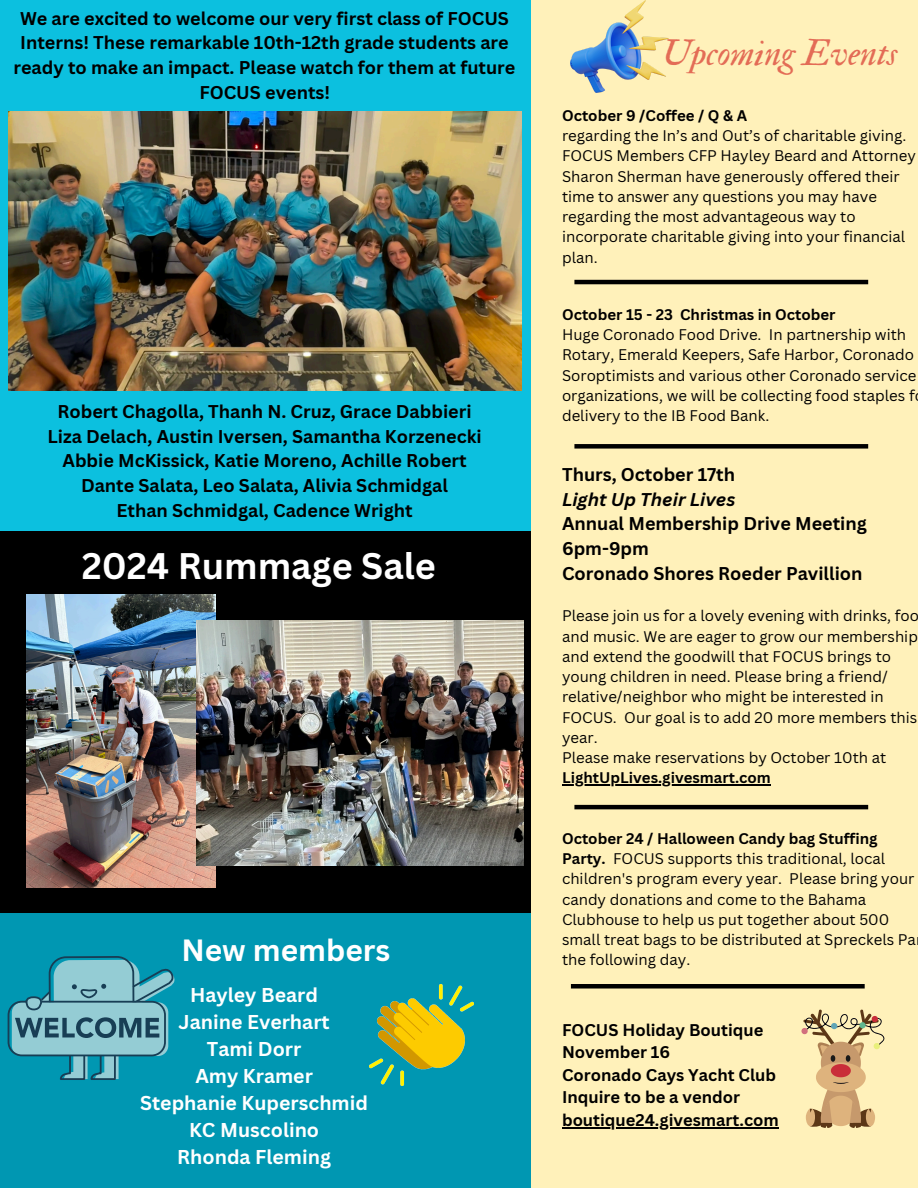
<style>
.page{position:relative;width:918px;height:1188px;background:#fff}
.page>*{position:absolute;margin:0;border:0;box-sizing:border-box;transform-origin:0 0}
.t1{font:36.15px "IM FELL Double Pica Italic";color:#e36c56}
.t2{font:700 36px "Canva Sans";color:#fff}
.t3{font:700 29.85px "Canva Sans";color:#fff}
.t4{font:700 19.5px/27px "Canva Sans";color:#fff;text-align:center}
.t5{font:700 18px/24.8px "Canva Sans";color:#000;text-align:center}
.t6{font:italic 700 18px "Canva Sans";color:#000}
.t7{font:700 16.5px/22.5px "Canva Sans";color:#000}
.t8{font:15px/20.2px "Canva Sans";color:#000}
.t9{font:700 15px "Canva Sans";color:#000}
.s1{font-weight:700}
</style>
<div class="page">
<div style="left:531px;top:136px;width:387px;height:1052px;background:#fff1ba"></div>
<div style="left:531px;top:0;width:387px;height:258px;background:#fff1ba"></div>
<img style="left:571px;top:0;width:98px;height:92px">
<hr style="left:574px;top:280px;width:294px;height:4px;background:#000">
<div style="left:0;top:913px;width:531px;height:275px;background:#0097b2"></div>
<svg style="left:7px;top:956px;width:168px;height:124px"></svg>
<img style="left:370px;top:984px;width:103px;height:101px">
<div style="left:0;top:531px;width:531px;height:382px;background:#000"></div>
<img style="left:27px;top:595px;width:189px;height:292px">
<img style="left:196px;top:620px;width:328px;height:246px">
<div style="left:0;top:0;width:531px;height:531px;background:#0cc0df"></div>
<img style="left:9px;top:112px;width:513px;height:279px">
<hr style="left:562px;top:785px;width:209px;height:1px;background:#000">
<div style="left:574px;top:444px;width:294px;height:5px;background:#000"></div>
<hr style="left:574px;top:805px;width:294px;height:4px;background:#000">
<div style="left:571px;top:984px;width:294px;height:5px;background:#000"></div>
<svg style="left:801px;top:1009px;width:84px;height:119px"></svg>
<hr style="left:562px;top:1127px;width:217px;height:1px;background:#000">
<p class="t5" style="left:14px;top:5px;width:503px">We are excited to welcome our very first class of FOCUS Interns! These remarkable 10th-12th grade students are ready to make an impact. Please watch for them at future FOCUS events!</p>
<p class="t5" style="left:47px;top:399px;width:436px">Robert Chagolla, Thanh N. Cruz, Grace Dabbieri Liza Delach, Austin Iversen, Samantha Korzenecki Abbie McKissick, Katie Moreno, Achille Robert Dante Salata, Leo Salata, Alivia Schmidgal<br>Ethan Schmidgal, Cadence Wright</p>
<h2 class="t2" style="left:82px;top:541px;width:356px">2024 Rummage Sale</h2>
<p class="t3" style="left:181px;top:929px;width:210px">New members</p>
<p class="t4" style="left:140px;top:981px;width:229px">Hayley Beard<br>Janine Everhart<br>Tami Dorr<br>Amy Kramer<br>Stephanie Kuperschmid<br>KC Muscolino<br>Rhonda Fleming</p>
<p class="t1" style="left:662px;top:31px;width:238px">Upcoming Events</p>
<h5 class="t9" style="left:562px;top:105px;width:187px">October 9 /Coffee / Q &amp; A</h5>
<p class="t8" style="left:562px;top:125px;width:356px">regarding the In’s and Out’s of charitable giving.<br>FOCUS Members CFP Hayley Beard and Attorney Sharon Sherman have generously offered their time to answer any questions you may have regarding the most advantageous way to incorporate charitable giving into your financial plan.</p>
<p class="t9" style="left:562px;top:304px;width:275px">October 15 - 23 Christmas in October</p>
<p class="t8" style="left:562px;top:324px;width:356px">Huge Coronado Food Drive. In partnership with Rotary, Emerald Keepers, Safe Harbor, Coronado Soroptimists and various other Coronado service organizations, we will be collecting food staples f delivery to the IB Food Bank.</p>
<p class="t5" style="left:562px;top:461px;width:175px">Thurs, October 17th</p>
<p class="t6" style="left:562px;top:486px;width:175px">Light Up Their Lives</p>
<p class="t5" style="left:562px;top:511px;width:306px;text-align:left">Annual Membership Drive Meeting<br>6pm-9pm<br>Coronado Shores Roeder Pavillion</p>
<p class="t8" style="left:562px;top:605px;width:359px">Please join us for a lovely evening with drinks, foo and music. We are eager to grow our membership and extend the goodwill that FOCUS brings to young children in need. Please bring a friend/ relative/neighbor who might be interested in FOCUS. Our goal is to add 20 more members this year.<br>Please make reservations by October 10th at</p>
<p class="t9" style="left:562px;top:767px;width:210px">LightUpLives.givesmart.com</p>
<p class="t8" style="left:562px;top:828px;width:355px"><span class="s1">October 24 / Halloween Candy bag Stuffing Party.</span> FOCUS supports this traditional, local children's program every year. Please bring your candy donations and come to the Bahama Clubhouse to help us put together about 500 small treat bags to be distributed at Spreckels Pa the following day.</p>
<h3 class="t7" style="left:562px;top:1018px;width:216px">FOCUS Holiday Boutique<br>November 16<br>Coronado Cays Yacht Club<br>Inquire to be a vendor</h3>
<h4 class="t7" style="left:562px;top:1108px;width:218px">boutique24.givesmart.com</h4>
</div>
